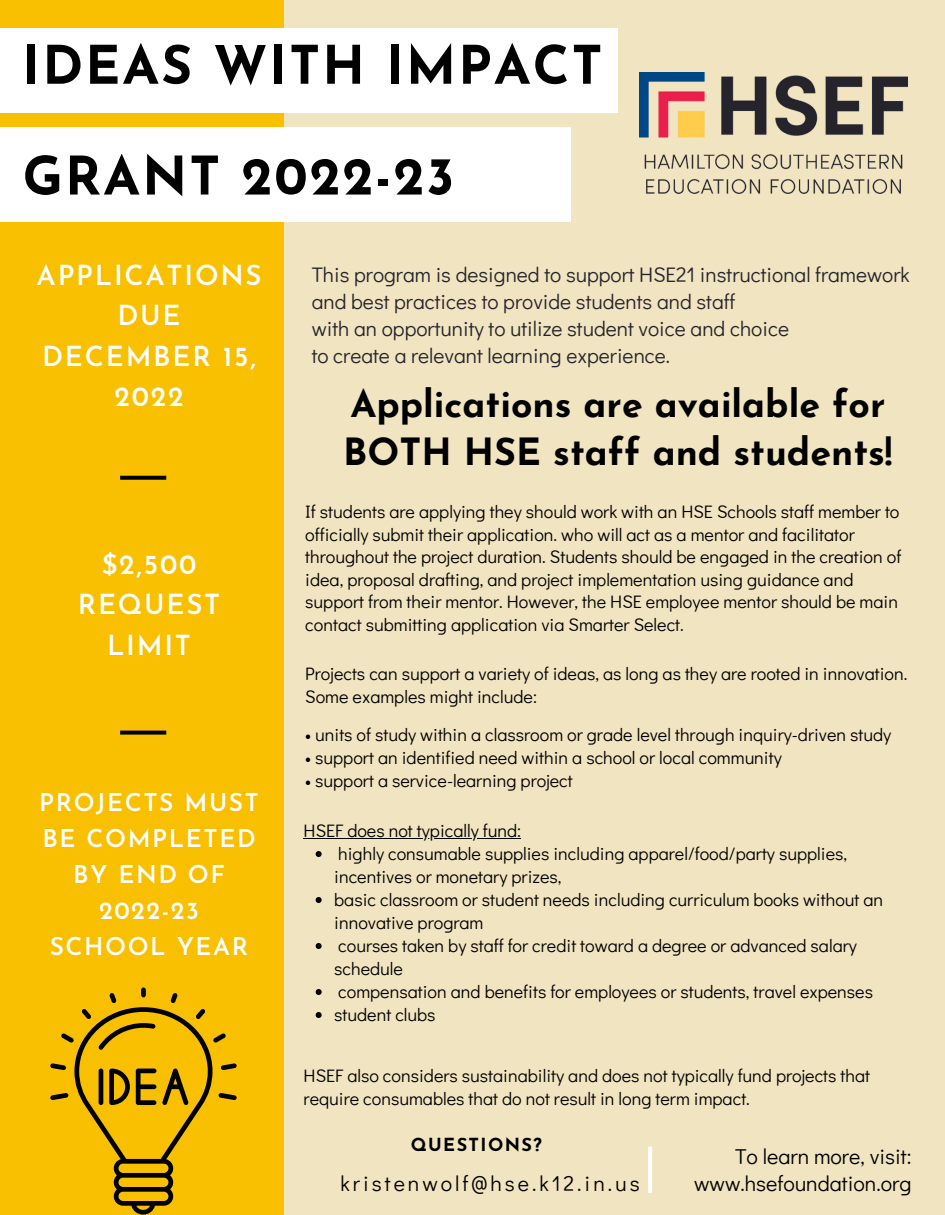
<style>
.page{position:relative;width:945px;height:1215px;background:#f1e5c1}
.page>*{position:absolute;margin:0;border:0;box-sizing:border-box;transform-origin:0 0}
.t1{font:700 52.95px "Josefin Sans";letter-spacing:.035em;color:#000}
.t2{font:700 37.5px/47.2px "Josefin Sans";color:#000}
.t3{font:600 27.6px/40.5px "Josefin Sans";letter-spacing:.065em;color:#fff;text-align:center}
.t4{font:600 24.6px/36px "Josefin Sans";letter-spacing:.065em;color:#fff;text-align:center}
.t5{font:21.45px/27px "Didact Gothic";color:#000;text-align:right}
.t6{font:21.45px "Didact Gothic";letter-spacing:.14em;color:#000}
.t7{font:21px/27px "Didact Gothic";color:#25242c}
.t8{font:18px/23px "Didact Gothic";color:#000}
.t9{font:700 18px "Josefin Sans";letter-spacing:.08em;color:#000}
</style>
<div class="page">
<div style="left:0;top:0;width:284px;height:1215px;background:#f8c000"></div>
<svg style="left:120px;top:731px;width:46px;height:4px"></svg>
<svg style="left:120px;top:476px;width:46px;height:4px"></svg>
<div style="left:0;top:28px;width:618px;height:85px;background:#fff"></div>
<div style="left:0;top:128px;width:571px;height:94px;background:#fff"></div>
<svg style="left:648px;top:1147px;width:4px;height:46px"></svg>
<img style="left:640px;top:72px;width:267px;height:122px">
<div style="left:141px;top:988px;width:5px;height:9px;background:#000;border-radius:2px"></div>
<svg style="left:50px;top:993px;width:187px;height:222px"></svg>
<svg style="left:316px;top:851px;width:6px;height:6px"></svg>
<svg style="left:316px;top:897px;width:6px;height:6px"></svg>
<svg style="left:316px;top:943px;width:6px;height:6px"></svg>
<svg style="left:316px;top:989px;width:6px;height:6px"></svg>
<svg style="left:316px;top:1012px;width:6px;height:6px"></svg>
<hr style="left:304px;top:838px;width:217px;height:1px;background:#000">
<h1 class="t1" style="left:23px;top:44px;width:582px">IDEAS WITH IMPACT</h1>
<h1 class="t1" style="left:23px;top:155px;width:433px">GRANT 2022-23</h1>
<h3 class="t3" style="left:37px;top:258px;width:226px">APPLICATIONS<br>DUE<br>DECEMBER 15,<br>2022</h3>
<h3 class="t3" style="left:78px;top:547px;width:144px">$2,500<br>REQUEST<br>LIMIT</h3>
<h3 class="t4" style="left:39px;top:787px;width:221px">PROJECTS MUST<br>BE COMPLETED<br>BY END OF<br>2022-23<br>SCHOOL YEAR</h3>
<p class="t7" style="left:312px;top:260px;width:599px">This program is designed to support HSE21 instructional framework and best practices to provide students and staff<br>with an opportunity to utilize student voice and choice<br>to create a relevant learning experience.</p>
<h2 class="t2" style="left:343px;top:384px;width:551px">Applications are available for<br>BOTH HSE staff and students!</h2>
<p class="t8" style="left:305px;top:500px;width:598px;line-height:22.5px">If students are applying they should work with an HSE Schools staff member to officially submit their application. who will act as a mentor and facilitator throughout the project duration. Students should be engaged in the creation of idea, proposal drafting, and project implementation using guidance and support from their mentor. However, the HSE employee mentor should be main contact submitting application via Smarter Select.</p>
<p class="t8" style="left:305px;top:661px;width:604px">Projects can support a variety of ideas, as long as they are rooted in innovation.<br>Some examples might include:</p>
<p class="t8" style="left:305px;top:722px;width:588px">• units of study within a classroom or grade level through inquiry-driven study</p>
<p class="t8" style="left:305px;top:745px;width:478px">• support an identified need within a school or local community</p>
<p class="t8" style="left:305px;top:768px;width:269px">• support a service-learning project</p>
<p class="t8" style="left:304px;top:819px;width:219px">HSEF does not typically fund:</p>
<p class="t8" style="left:334px;top:842px;width:551px">highly consumable supplies including apparel/food/party supplies, incentives or monetary prizes,<br>basic classroom or student needs including curriculum books without an innovative program<br>courses taken by staff for credit toward a degree or advanced salary schedule<br>compensation and benefits for employees or students, travel expenses student clubs</p>
<p class="t8" style="left:304px;top:1064px;width:568px">HSEF also considers sustainability and does not typically fund projects that require consumables that do not result in long term impact.</p>
<p class="t9" style="left:411px;top:1137px;width:133px">QUESTIONS?</p>
<p class="t6" style="left:341px;top:1168px;width:301px">kristenwolf@hse.k12.in.us</p>
<p class="t5" style="left:694px;top:1142px;width:219px">To learn more, visit: www.hsefoundation.org</p>
</div>
